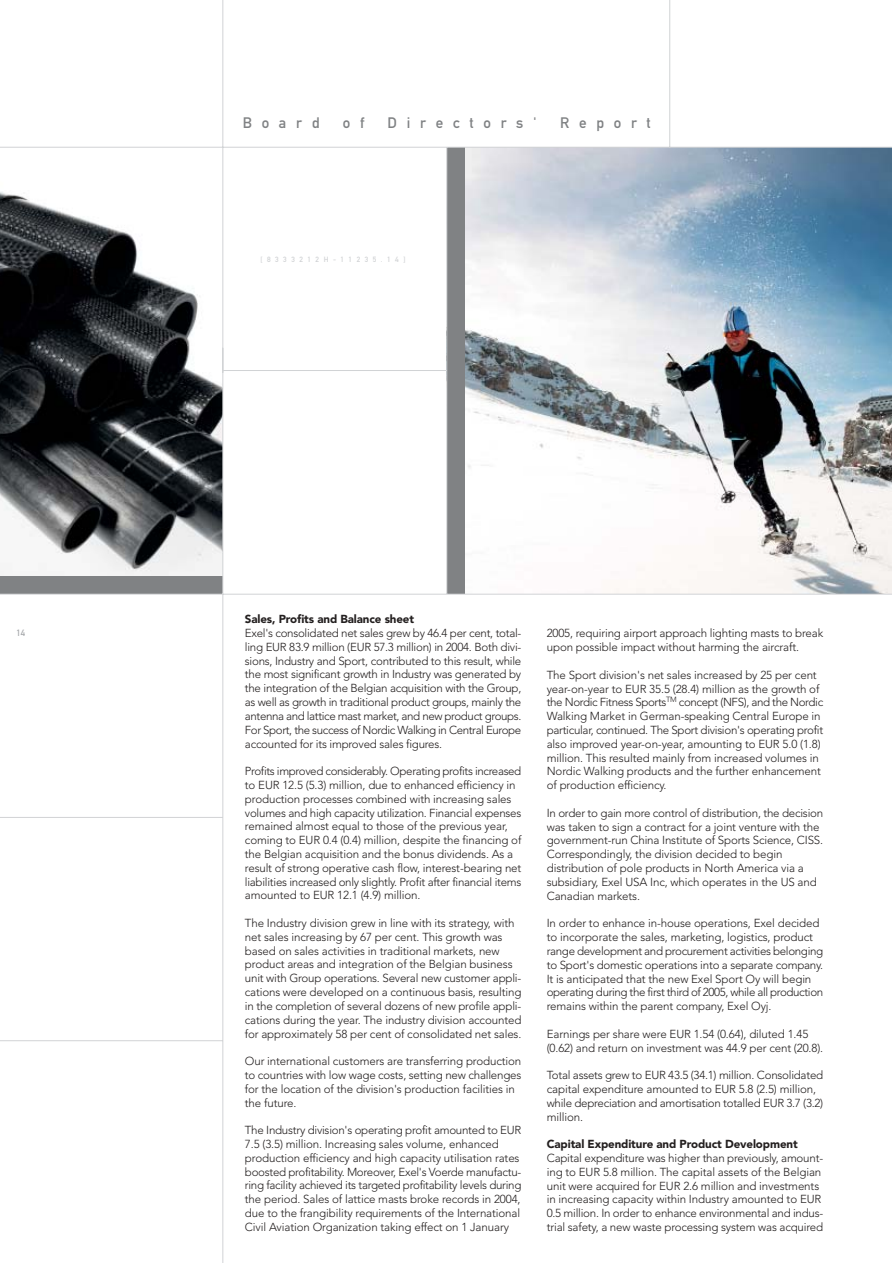
<style>
.page{position:relative;width:892px;height:1263px;background:#fff}
.page>*{position:absolute;margin:0;border:0;box-sizing:border-box;transform-origin:0 0}
.t1{font:15px "DIN Mittelschrift Alternate";letter-spacing:.655em;color:#808284}
.t2{font:300 11.55px/13.8px "Avenir";letter-spacing:-.01em;color:#231f1f}
.t3{font:900 11.55px "Avenir";letter-spacing:-.01em;color:#231f1f}
.t4{font:9px "DIN Mittelschrift Alternate";color:#a7a9ac}
.t5{font:7.5px "DIN Mittelschrift Alternate";letter-spacing:.595em;color:#d1d3d5}
</style>
<div class="page">
<img style="left:0;top:192px;width:222px;height:384px">
<div style="left:0;top:576px;width:223px;height:18px;background:#808284"></div>
<img style="left:465px;top:148px;width:426px;height:445px">
<div style="left:447px;top:147px;width:18px;height:446px;background:#808284"></div>
<hr style="left:0;top:147px;width:892px;height:1px;background:#d1d3d5">
<hr style="left:0;top:593px;width:892px;height:1px;background:#d1d3d5">
<hr style="left:0;top:817px;width:222px;height:1px;background:#d1d3d5">
<hr style="left:0;top:1040px;width:223px;height:1px;background:#d1d3d5">
<hr style="left:222px;top:348px;width:1px;height:914px;background:#d1d3d5">
<hr style="left:669px;top:0;width:1px;height:147px;background:#d1d3d5">
<hr style="left:222px;top:0;width:1px;height:373px;background:#d1d3d5">
<hr style="left:891px;top:0;width:1px;height:1262px;background:#d1d3d5">
<hr style="left:446px;top:147px;width:1px;height:447px;background:#d1d3d5">
<hr style="left:223px;top:370px;width:224px;height:1px;background:#d1d3d5">
<p class="t4" style="left:17px;top:629px;width:10px">14</p>
<p class="t1" style="left:243px;top:118px;width:78px">Board</p>
<p class="t1" style="left:343px;top:118px;width:23px">o f</p>
<p class="t1" style="left:388px;top:118px;width:151px">Directors'</p>
<p class="t1" style="left:560px;top:118px;width:92px">Report</p>
<p class="t5" style="left:261px;top:257px;width:146px">[8333212H-11235.14]</p>
<p class="t3" style="left:245px;top:614px;width:171px">Sales, Profits and Balance sheet</p>
<p class="t2" style="left:245px;top:627px;width:278px;text-align:justify">Exel's consolidated net sales grew by 46.4 per cent, total&shy;ling EUR 83.9 million (EUR 57.3 million) in 2004. Both divi&shy;sions, Industry and Sport, contributed to this result, while the most significant growth in Industry was generated by the integration of the Belgian acquisition with the Group, as well as growth in traditional product groups, mainly the antenna and lattice mast market, and new product groups.<br>For Sport, the success of Nordic Walking in Central Europe accounted for its improved sales figures.</p>
<p class="t2" style="left:245px;top:765px;width:278px">Profits improved considerably. Operating profits increased to EUR 12.5 (5.3) million, due to enhanced efficiency in production processes combined with increasing sales volumes and high capacity utilization. Financial expenses remained almost equal to those of the previous year, coming to EUR 0.4 (0.4) million, despite the financing of the Belgian acquisition and the bonus dividends. As a result of strong operative cash flow, interest-bearing net liabilities increased only slightly. Profit after financial items amounted to EUR 12.1 (4.9) million.</p>
<p class="t2" style="left:245px;top:916px;width:278px">The Industry division grew in line with its strategy, with net sales increasing by 67 per cent. This growth was based on sales activities in traditional markets, new product areas and integration of the Belgian business unit with Group operations. Several new customer appli&shy;cations were developed on a continuous basis, resulting in the completion of several dozens of new profile appli&shy;cations during the year. The industry division accounted for approximately 58 per cent of consolidated net sales.</p>
<p class="t2" style="left:245px;top:1054px;width:278px">Our international customers are transferring production to countries with low wage costs, setting new challenges for the location of the division's production facilities in the future.</p>
<p class="t2" style="left:245px;top:1123px;width:278px">The Industry division's operating profit amounted to EUR 7.5 (3.5) million. Increasing sales volume, enhanced production efficiency and high capacity utilisation rates boosted profitability. Moreover, Exel's Voerde manufactu&shy;ring facility achieved its targeted profitability levels during the period. Sales of lattice masts broke records in 2004, due to the frangibility requirements of the International Civil Aviation Organization taking effect on 1 January</p>
<p class="t2" style="left:547px;top:627px;width:278px">2005, requiring airport approach lighting masts to break upon possible impact without harming the aircraft.</p>
<p class="t2" style="left:547px;top:668px;width:278px">The Sport division's net sales increased by 25 per cent year-on-year to EUR 35.5 (28.4) million as the growth of the Nordic Fitness Sports<sup>TM</sup> concept (NFS), and the Nordic Walking Market in German-speaking Central Europe in particular, continued. The Sport division's operating profit also improved year-on-year, amounting to EUR 5.0 (1.8) million. This resulted mainly from increased volumes in Nordic Walking products and the further enhancement of production efficiency.</p>
<p class="t2" style="left:547px;top:806px;width:278px">In order to gain more control of distribution, the decision was taken to sign a contract for a joint venture with the government-run China Institute of Sports Science, CISS.<br>Correspondingly, the division decided to begin distribution of pole products in North America via a subsidiary, Exel USA Inc, which operates in the US and Canadian markets.</p>
<p class="t2" style="left:547px;top:917px;width:278px">In order to enhance in-house operations, Exel decided to incorporate the sales, marketing, logistics, product range development and procurement activities belonging to Sport's domestic operations into a separate company.<br>It is anticipated that the new Exel Sport Oy will begin operating during the first third of 2005, while all production remains within the parent company, Exel Oyj.</p>
<p class="t2" style="left:547px;top:1027px;width:278px">Earnings per share were EUR 1.54 (0.64), diluted 1.45 (0.62) and return on investment was 44.9 per cent (20.8).</p>
<p class="t2" style="left:547px;top:1069px;width:278px">Total assets grew to EUR 43.5 (34.1) million. Consolidated capital expenditure amounted to EUR 5.8 (2.5) million, while depreciation and amortisation totalled EUR 3.7 (3.2) million.</p>
<p class="t3" style="left:547px;top:1139px;width:252px">Capital Expenditure and Product Development</p>
<p class="t2" style="left:547px;top:1151px;width:278px">Capital expenditure was higher than previously, amount&shy;ing to EUR 5.8 million. The capital assets of the Belgian unit were acquired for EUR 2.6 million and investments in increasing capacity within Industry amounted to EUR 0.5 million. In order to enhance environmental and indus&shy;trial safety, a new waste processing system was acquired</p>
</div>
